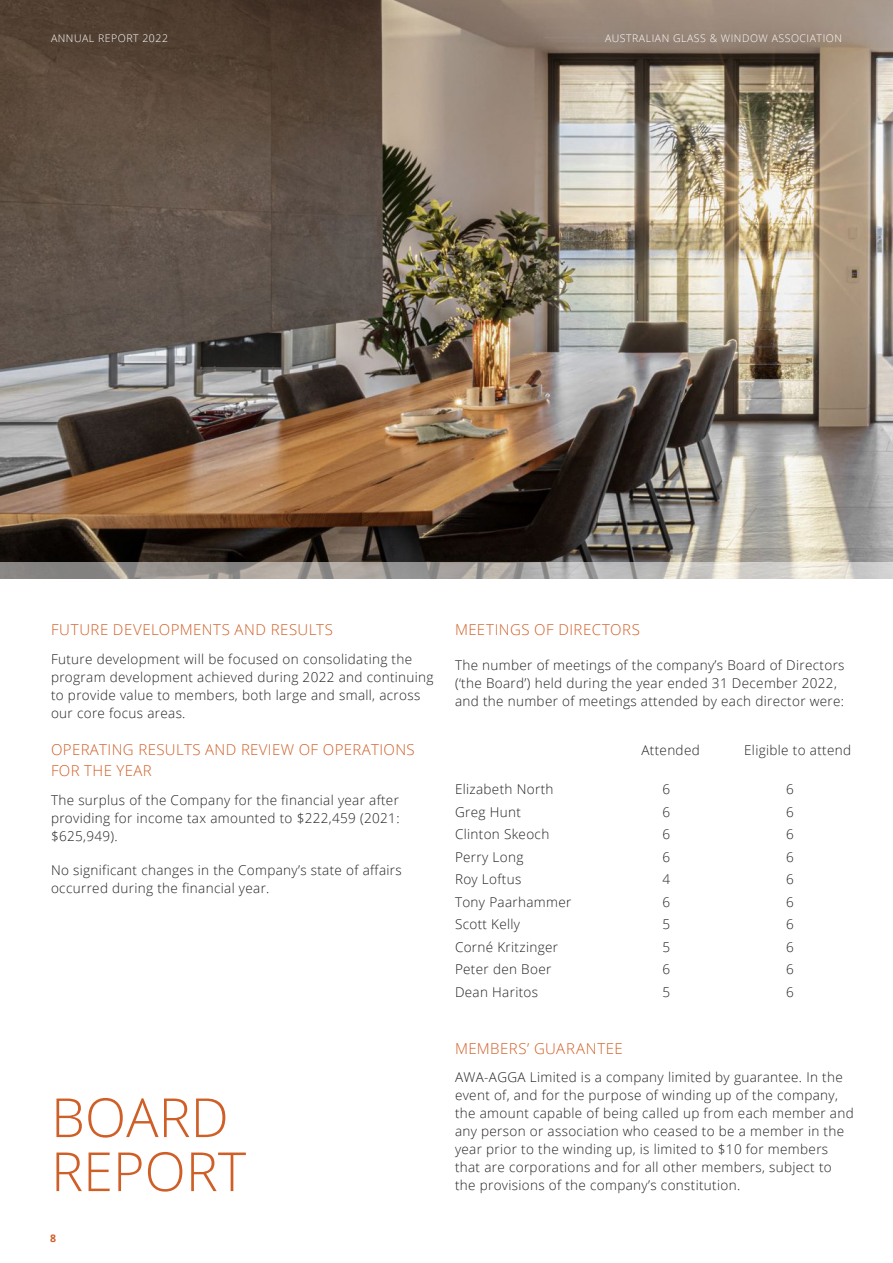
<style>
.page{position:relative;width:893px;height:1263px;background:#fff}
.page>*{position:absolute;margin:0;border:0;box-sizing:border-box;transform-origin:0 0}
.HEADER__Chapter{font:300 54px/54px "Open Sans";color:#d05f27}
.BODY__Copy{font:300 15px/21px "Open Sans";letter-spacing:.025em;color:#d05f27}
.BODY__Sub_Sub_Header{font:300 15px "Open Sans";letter-spacing:.035em;color:#d05f27}
.BODY__Copy-2{font:300 13.5px/18px "Open Sans";letter-spacing:.025em;color:#231f20}
.MASTER__AWA{font:300 10.5px "Open Sans";letter-spacing:.05em;color:#fff}
.MASTER__Guide{font:300 10.5px "Open Sans";letter-spacing:.05em;color:#fff}
.t1{font:700 10.5px "Open Sans";color:#d05f27}
</style>
<div class="page">
<img style="left:0;top:561px;width:893px;height:17px">
<img style="left:0;top:0;width:893px;height:561px">
<p class="MASTER__Guide" style="left:51px;top:31px;width:118px">ANNUAL REPORT 2022</p>
<p class="MASTER__AWA" style="left:605px;top:31px;width:238px">AUSTRALIAN GLASS &amp; WINDOW ASSOCIATION</p>
<p class="BODY__Sub_Sub_Header" style="left:51px;top:620px;width:283px">FUTURE DEVELOPMENTS AND RESULTS</p>
<p class="BODY__Copy-2" style="left:51px;top:649px;width:384px">Future development will be focused on consolidating the program development achieved during 2022 and continuing to provide value to members, both large and small, across our core focus areas.</p>
<p class="BODY__Copy" style="left:51px;top:739px;width:365px">OPERATING RESULTS AND REVIEW OF OPERATIONS<br>FOR THE YEAR</p>
<p class="BODY__Copy-2" style="left:51px;top:790px;width:350px;text-align:justify">The surplus of the Company for the financial year after providing for income tax amounted to $222,459 (2021: $625,949).</p>
<p class="BODY__Copy-2" style="left:51px;top:861px;width:352px">No significant changes in the Company’s state of affairs occurred during the financial year.</p>
<p class="HEADER__Chapter" style="left:51px;top:1089px;width:197px">BOARD<br>REPORT</p>
<p class="t1" style="left:50px;top:1230px;width:7px">8</p>
<p class="BODY__Copy" style="left:455px;top:619px;width:187px">MEETINGS OF DIRECTORS</p>
<p class="BODY__Copy-2" style="left:455px;top:656px;width:391px">The number of meetings of the company’s Board of Directors (‘the Board’) held during the year ended 31 December 2022, and the number of meetings attended by each director were:</p>
<p class="BODY__Copy-2" style="left:641px;top:741px;width:60px">Attended</p>
<p class="BODY__Copy-2" style="left:744px;top:741px;width:108px">Eligible to attend</p>
<p class="BODY__Copy-2" style="left:455px;top:780px;width:100px">Elizabeth North</p>
<p class="BODY__Copy-2" style="left:662px;top:780px;width:9px">6</p>
<p class="BODY__Copy-2" style="left:786px;top:780px;width:9px">6</p>
<p class="BODY__Copy-2" style="left:455px;top:803px;width:67px">Greg Hunt</p>
<p class="BODY__Copy-2" style="left:662px;top:803px;width:9px">6</p>
<p class="BODY__Copy-2" style="left:786px;top:803px;width:9px">6</p>
<p class="BODY__Copy-2" style="left:455px;top:825px;width:96px">Clinton Skeoch</p>
<p class="BODY__Copy-2" style="left:662px;top:825px;width:9px">6</p>
<p class="BODY__Copy-2" style="left:786px;top:825px;width:9px">6</p>
<p class="BODY__Copy-2" style="left:455px;top:848px;width:70px">Perry Long</p>
<p class="BODY__Copy-2" style="left:662px;top:848px;width:9px">6</p>
<p class="BODY__Copy-2" style="left:786px;top:848px;width:9px">6</p>
<p class="BODY__Copy-2" style="left:455px;top:870px;width:68px">Roy Loftus</p>
<p class="BODY__Copy-2" style="left:662px;top:870px;width:9px">4</p>
<p class="BODY__Copy-2" style="left:786px;top:870px;width:9px">6</p>
<p class="BODY__Copy-2" style="left:455px;top:893px;width:118px">Tony Paarhammer</p>
<p class="BODY__Copy-2" style="left:662px;top:893px;width:9px">6</p>
<p class="BODY__Copy-2" style="left:786px;top:893px;width:9px">6</p>
<p class="BODY__Copy-2" style="left:455px;top:915px;width:67px">Scott Kelly</p>
<p class="BODY__Copy-2" style="left:662px;top:915px;width:9px">5</p>
<p class="BODY__Copy-2" style="left:786px;top:915px;width:9px">6</p>
<p class="BODY__Copy-2" style="left:455px;top:938px;width:105px">Corné Kritzinger</p>
<p class="BODY__Copy-2" style="left:662px;top:938px;width:9px">5</p>
<p class="BODY__Copy-2" style="left:786px;top:938px;width:9px">6</p>
<p class="BODY__Copy-2" style="left:455px;top:960px;width:98px">Peter den Boer</p>
<p class="BODY__Copy-2" style="left:662px;top:960px;width:9px">6</p>
<p class="BODY__Copy-2" style="left:786px;top:960px;width:9px">6</p>
<p class="BODY__Copy-2" style="left:455px;top:983px;width:85px">Dean Haritos</p>
<p class="BODY__Copy-2" style="left:662px;top:983px;width:9px">5</p>
<p class="BODY__Copy-2" style="left:786px;top:983px;width:9px">6</p>
<p class="BODY__Sub_Sub_Header" style="left:455px;top:1038px;width:169px">MEMBERS’ GUARANTEE</p>
<p class="BODY__Copy-2" style="left:455px;top:1068px;width:400px">AWA-AGGA Limited is a company limited by guarantee. In the event of, and for the purpose of winding up of the company, the amount capable of being called up from each member and any person or association who ceased to be a member in the year prior to the winding up, is limited to $10 for members that are corporations and for all other members, subject to the provisions of the company’s constitution.</p>
</div>
